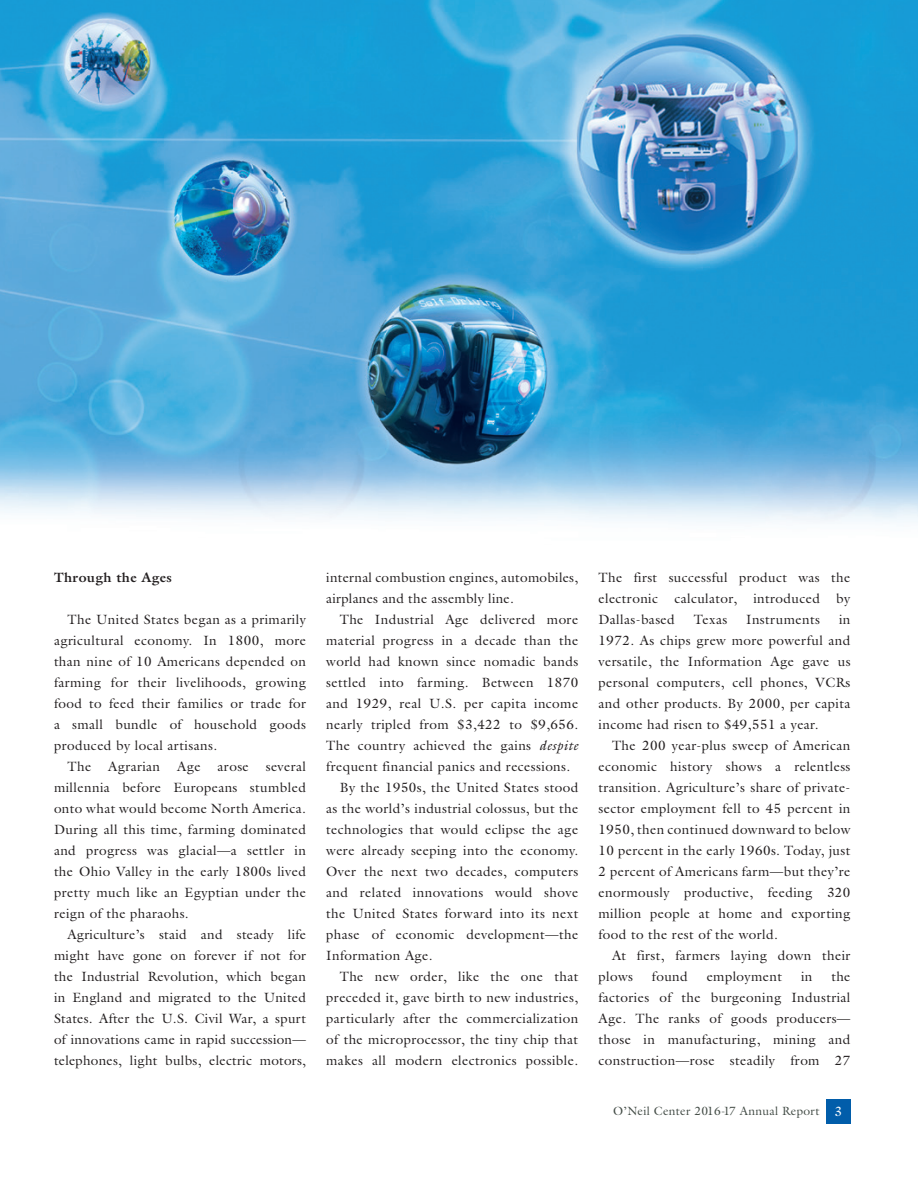
<style>
.page{position:relative;width:918px;height:1188px;background:#fff}
.page>*{position:absolute;margin:0;border:0;box-sizing:border-box;transform-origin:0 0}
.t1{font:13.5px/21px "Galliard Std";letter-spacing:.03em;color:#231f20;text-align:justify}
.t2{font:700 13.5px "Galliard Std";letter-spacing:.03em;color:#231f20}
.t3{font:12px "Galliard Std";letter-spacing:.025em;color:#434c46}
.s1{font-style:italic}
.s2{font-size:13.5px;color:#fff}
</style>
<div class="page">
<div style="left:826px;top:1100px;width:24px;height:24px;background:#015daa"></div>
<img style="left:0;top:0;width:918px;height:523px">
<p class="t2" style="left:54px;top:569px;width:119px">Through the Ages</p>
<p class="t1" style="left:54px;top:609px;width:254px;text-indent:14px">The United States began as a primarily agricultural economy. In 1800, more than nine of 10 Americans depended on farming for their livelihoods, growing food to feed their families or trade for a small bundle of household goods produced by local artisans.</p>
<p class="t1" style="left:68px;top:756px;width:25px">The</p>
<p class="t1" style="left:108px;top:756px;width:53px">Agrarian</p>
<p class="t1" style="left:177px;top:756px;width:25px">Age</p>
<p class="t1" style="left:218px;top:756px;width:33px">arose</p>
<p class="t1" style="left:54px;top:756px;width:254px;text-indent:212px">several millennia before Europeans stumbled onto what would become North America.<br>During all this time, farming dominated and progress was glacial—a settler in the Ohio Valley in the early 1800s lived pretty much like an Egyptian under the reign of the pharaohs.</p>
<p class="t1" style="left:54px;top:924px;width:254px;text-indent:14px">Agriculture’s staid and steady life might have gone on forever if not for the Industrial Revolution, which began in England and migrated to the United States. After the U.S. Civil War, a spurt of innovations came in rapid succession— telephones, light bulbs, electric motors,</p>
<p class="t1" style="left:326px;top:567px;width:253px">internal combustion engines, automobiles, airplanes and the assembly line.</p>
<p class="t1" style="left:326px;top:609px;width:254px;text-indent:14px">The Industrial Age delivered more material progress in a decade than the world had known since nomadic bands settled into farming. Between 1870 and 1929, real U.S. per capita income nearly tripled from $3,422 to $9,656.<br>The country achieved the gains <span class="s1">despite </span>frequent financial panics and recessions.</p>
<p class="t1" style="left:326px;top:777px;width:254px;text-indent:14px">By the 1950s, the United States stood as the world’s industrial colossus, but the technologies that would eclipse the age were already seeping into the economy.<br>Over the next two decades, computers and related innovations would shove the United States forward into its next phase of economic development—the Information Age.</p>
<p class="t1" style="left:326px;top:966px;width:254px;text-indent:14px">The new order, like the one that preceded it, gave birth to new industries, particularly after the commercialization of the microprocessor, the tiny chip that makes all modern electronics possible.</p>
<p class="t1" style="left:598px;top:567px;width:253px">The first successful product was the electronic calculator, introduced by Dallas-based</p>
<p class="t1" style="left:694px;top:609px;width:35px">Texas</p>
<p class="t1" style="left:746px;top:609px;width:75px">Instruments</p>
<p class="t1" style="left:598px;top:609px;width:254px;text-indent:241px">in 1972. As chips grew more powerful and versatile, the Information Age gave us personal computers, cell phones, VCRs and other products. By 2000, per capita income had risen to $49,551 a year.</p>
<p class="t1" style="left:598px;top:735px;width:254px;text-indent:14px">The 200 year-plus sweep of American economic history shows a relentless transition. Agriculture’s share of private&shy;sector employment fell to 45 percent in 1950, then continued downward to below 10 percent in the early 1960s. Today, just 2 percent of Americans farm—but they’re enormously productive, feeding 320 million people at home and exporting food to the rest of the world.</p>
<p class="t1" style="left:598px;top:945px;width:254px;text-indent:14px">At first, farmers laying down their plows</p>
<p class="t1" style="left:598px;top:966px;width:254px;text-indent:233px">the factories of the burgeoning Industrial Age. The ranks of goods producers— those in manufacturing, mining and construction—rose steadily from 27</p>
<p class="t1" style="left:652px;top:966px;width:37px">found</p>
<p class="t1" style="left:707px;top:966px;width:77px">employment</p>
<p class="t1" style="left:801px;top:966px;width:13px">in</p>
<p class="t3" style="left:613px;top:1103px;width:230px">O’Neil Center 2016-17 Annual Report <span class="s2">3</span></p>
</div>
